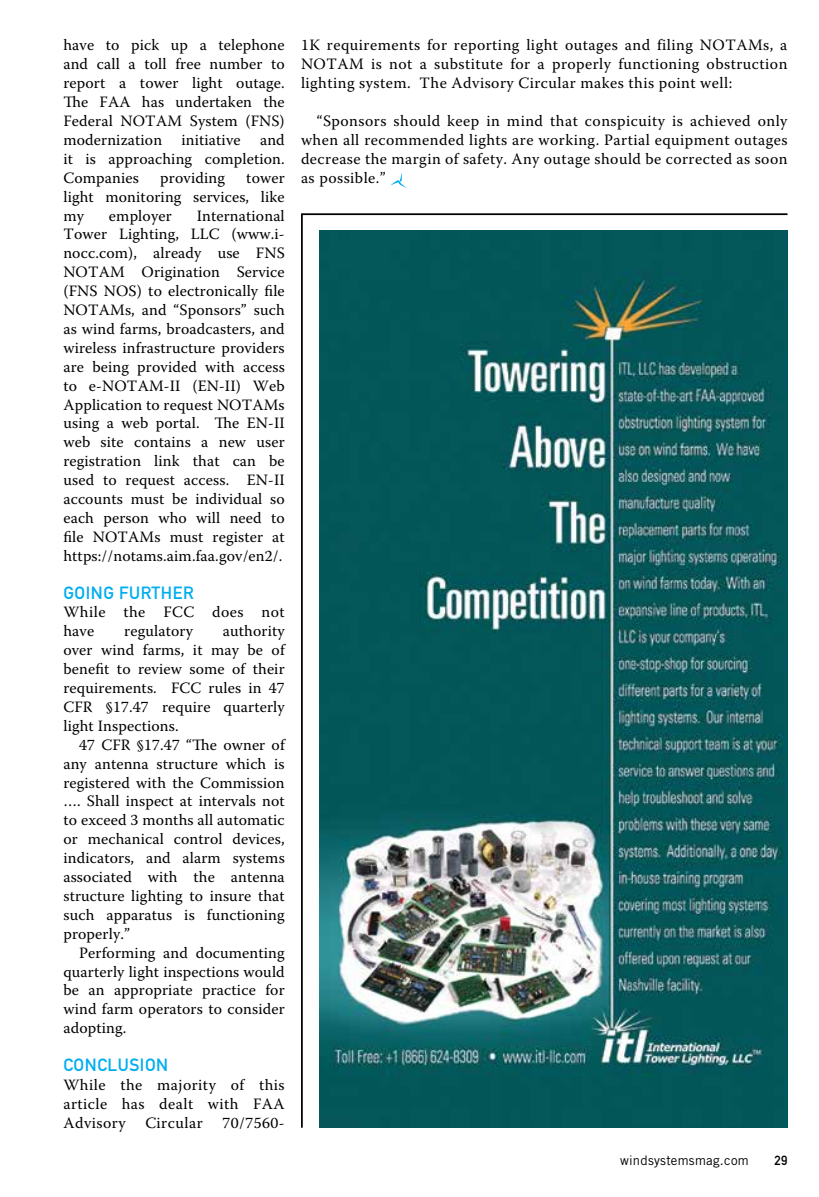
<style>
.page{position:relative;width:819px;height:1197px;background:#fff}
.page>*{position:absolute;margin:0;border:0;box-sizing:border-box;transform-origin:0 0}
.t1{font:17.5px "DIN Mittelschrift Alternate";letter-spacing:.03em;color:#00aeef}
.t2{font:15.75px/18.9px "Warnock Pro";letter-spacing:.01em;color:#000;text-align:justify}
.t3{font:15.75px/18.9px "Warnock Pro";letter-spacing:.03em;color:#000}
.t4{font:13.12px "Trade Gothic";letter-spacing:.02em;color:#000}
.t5{font:13.12px "DIN Mittelschrift Alternate";color:#000}
</style>
<div class="page">
<svg style="left:301px;top:213px;width:487px;height:915px"></svg>
<svg style="left:390px;top:172px;width:16px;height:16px"></svg>
<img style="left:319px;top:231px;width:469px;height:897px">
<p class="t2" style="left:63px;top:36px;width:223px">have to pick up a telephone and call a toll free number to report a tower light outage.<br>The FAA has undertaken the Federal NOTAM System (FNS) modernization initiative and it is approaching completion.<br>Companies</p>
<p class="t2" style="left:160px;top:168px;width:66px">providing</p>
<p class="t2" style="left:63px;top:168px;width:223px;text-indent:183px">tower light monitoring services, like my</p>
<p class="t2" style="left:63px;top:206px;width:223px;text-indent:133px">International Tower Lighting, LLC (www.i&shy;nocc.com), already use FNS NOTAM Origination Service (FNS NOS) to electronically file NOTAMs, and “Sponsors” such as wind farms, broadcasters, and wireless infrastructure providers are being provided with access to e-NOTAM-II (EN-II) Web Application to request NOTAMs using a web portal. The EN-II web site contains a new user registration link that can be used to request access. EN-II accounts must be individual so each person who will need to file NOTAMs must register at https://notams.aim.faa.gov/en2/.</p>
<p class="t1" style="left:63px;top:582px;width:78px">GOING FURTHER</p>
<p class="t3" style="left:63px;top:603px;width:223px">While the FCC does not have</p>
<p class="t2" style="left:109px;top:206px;width:64px">employer</p>
<p class="t2" style="left:63px;top:621px;width:223px;text-indent:160px">authority over wind farms, it may be of benefit to review some of their requirements. FCC rules in 47<br>CFR §17.47 require quarterly light Inspections.</p>
<p class="t2" style="left:63px;top:735px;width:223px;text-indent:16px">47 CFR §17.47 “The owner of any antenna structure which is registered with the Commission …. Shall inspect at intervals not to exceed 3 months all automatic or mechanical control devices, indicators, and alarm systems associated with the antenna structure lighting to insure that such apparatus is functioning properly.”</p>
<p class="t2" style="left:63px;top:943px;width:223px;text-indent:16px">Performing and documenting quarterly light inspections would be an appropriate practice for wind farm operators to consider adopting.</p>
<p class="t1" style="left:63px;top:1055px;width:56px">CONCLUS</p>
<p class="t1" style="left:140px;top:1055px;width:30px">ION</p>
<p class="t2" style="left:63px;top:1075px;width:223px">While the majority of this article has dealt with FAA Advisory</p>
<p class="t2" style="left:124px;top:621px;width:70px">regulatory</p>
<p class="t3" style="left:145px;top:1113px;width:59px">Circular</p>
<p class="t2" style="left:222px;top:1113px;width:64px">70/7560-</p>
<p class="t2" style="left:301px;top:36px;width:488px">1K requirements for reporting light outages and filing NOTAMs, a NOTAM is not a substitute for a properly functioning obstruction lighting system. The Advisory Circular makes this point well:</p>
<p class="t2" style="left:301px;top:111px;width:488px;text-indent:16px">“Sponsors should keep in mind that conspicuity is achieved only when all recommended lights are working. Partial equipment outages decrease the margin of safety. Any outage should be corrected as soon as possible.”</p>
<p class="t4" style="left:620px;top:1153px;width:130px">windsystemsmag.com</p>
<p class="t5" style="left:775px;top:1153px;width:14px">29</p>
</div>
